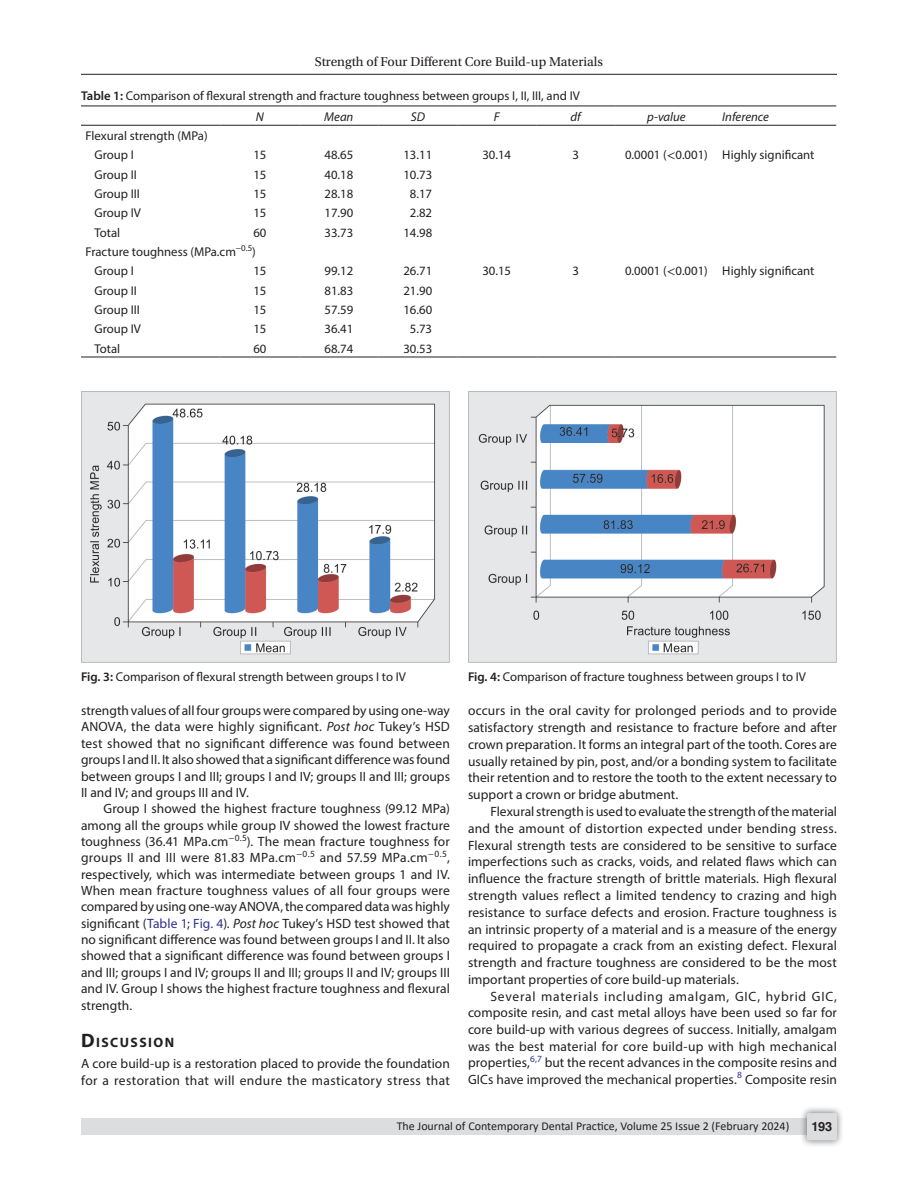
<style>
.page{position:relative;width:918px;height:1188px;background:#fff}
.page>*{position:absolute;margin:0;border:0;box-sizing:border-box;transform-origin:0 0}
.Head-1{font:700 13.65px "Myriad Pro";letter-spacing:.105em;color:#231f20}
.Para-Indent{font:13.5px/16.4px "Myriad Pro";letter-spacing:.005em;color:#231f20;text-align:justify}
.Para-NoIndent{font:13.5px/16.4px "Myriad Pro";letter-spacing:.005em;color:#231f20;text-align:justify}
.t1{font:13.5px "Utopia Std";color:#231f20}
.TableBody{font:12.75px "Myriad Pro";color:#231f20}
.FigCaption{font:12.75px "Myriad Pro";color:#231f20}
.TableCaption{font:12.75px "Myriad Pro";color:#231f20}
.TableHeader{font:italic 12.75px "Myriad Pro";color:#231f20}
.t2{font:700 12.75px "Helvetica LT Std";color:#231f20}
.t3{font:12px "Calibri";color:#231f20}
.s1{font-weight:600}
.s2{font-family:"STIX General"}
.s3{font-style:italic}
.s4{color:#2e3092}
.s5{font-size:19.5px}
</style>
<div class="page">
<hr style="left:81px;top:74px;width:756px;height:1px;background:#231f20">
<div style="left:81px;top:1119px;width:756px;height:16px;background:#dcdddf"></div>
<div style="left:800px;top:1106px;width:44px;height:41px;background:#231f20;opacity:.61"></div>
<div style="left:807px;top:1113px;width:30px;height:27px;background:#dcdddf;border-radius:2px"></div>
<hr style="left:81px;top:357px;width:139px;height:1px;background:#231f20">
<hr style="left:220px;top:357px;width:79px;height:1px;background:#231f20">
<hr style="left:299px;top:357px;width:79px;height:1px;background:#231f20">
<hr style="left:378px;top:357px;width:79px;height:1px;background:#231f20">
<hr style="left:457px;top:357px;width:79px;height:1px;background:#231f20">
<hr style="left:536px;top:357px;width:79px;height:1px;background:#231f20">
<hr style="left:615px;top:357px;width:103px;height:1px;background:#231f20">
<hr style="left:718px;top:357px;width:118px;height:1px;background:#231f20">
<hr style="left:81px;top:106px;width:139px;height:1px;background:#231f20">
<hr style="left:220px;top:106px;width:79px;height:1px;background:#231f20">
<hr style="left:299px;top:106px;width:79px;height:1px;background:#231f20">
<hr style="left:378px;top:106px;width:79px;height:1px;background:#231f20">
<hr style="left:457px;top:106px;width:79px;height:1px;background:#231f20">
<hr style="left:536px;top:106px;width:79px;height:1px;background:#231f20">
<hr style="left:615px;top:106px;width:103px;height:1px;background:#231f20">
<hr style="left:718px;top:106px;width:118px;height:1px;background:#231f20">
<hr style="left:81px;top:125px;width:139px;height:1px;background:#231f20">
<hr style="left:220px;top:125px;width:79px;height:1px;background:#231f20">
<hr style="left:299px;top:125px;width:79px;height:1px;background:#231f20">
<hr style="left:378px;top:125px;width:79px;height:1px;background:#231f20">
<hr style="left:457px;top:125px;width:79px;height:1px;background:#231f20">
<hr style="left:536px;top:125px;width:79px;height:1px;background:#231f20">
<hr style="left:615px;top:125px;width:103px;height:1px;background:#231f20">
<hr style="left:718px;top:125px;width:118px;height:1px;background:#231f20">
<img style="left:81px;top:391px;width:368px;height:271px">
<img style="left:468px;top:391px;width:368px;height:271px">
<p class="t1" style="left:315px;top:55px;width:290px">Strength of Four Different Core Build-up Materials</p>
<p class="TableCaption" style="left:81px;top:87px;width:500px"><span class="s1">Table 1:</span> Comparison of flexural strength and fracture toughness between groups I, II, III, and IV</p>
<p class="TableHeader" style="left:256px;top:109px;width:10px">N</p>
<p class="TableHeader" style="left:324px;top:109px;width:31px">Mean</p>
<p class="TableHeader" style="left:411px;top:109px;width:16px">SD</p>
<p class="TableHeader" style="left:494px;top:109px;width:7px">F</p>
<p class="TableHeader" style="left:571px;top:109px;width:12px">df</p>
<p class="TableHeader" style="left:647px;top:109px;width:40px">p-value</p>
<p class="TableHeader" style="left:722px;top:109px;width:48px">Inference</p>
<p class="TableBody" style="left:86px;top:128px;width:124px">Flexural strength (MPa)</p>
<p class="TableBody" style="left:94px;top:147px;width:41px">Group I</p>
<p class="TableBody" style="left:253px;top:147px;width:15px">15</p>
<p class="TableBody" style="left:324px;top:147px;width:30px">48.65</p>
<p class="TableBody" style="left:403px;top:147px;width:30px">13.11</p>
<p class="TableBody" style="left:482px;top:147px;width:30px">30.14</p>
<p class="TableBody" style="left:572px;top:147px;width:8px">3</p>
<p class="TableBody" style="left:625px;top:147px;width:84px">0.0001 (<span class="s2">&lt;</span>0.001)</p>
<p class="TableBody" style="left:722px;top:147px;width:94px">Highly significant</p>
<p class="TableBody" style="left:94px;top:167px;width:44px">Group II</p>
<p class="TableBody" style="left:253px;top:167px;width:15px">15</p>
<p class="TableBody" style="left:324px;top:167px;width:30px">40.18</p>
<p class="TableBody" style="left:403px;top:167px;width:30px">10.73</p>
<p class="TableBody" style="left:94px;top:186px;width:47px">Group III</p>
<p class="TableBody" style="left:253px;top:186px;width:15px">15</p>
<p class="TableBody" style="left:324px;top:186px;width:30px">28.18</p>
<p class="TableBody" style="left:410px;top:186px;width:24px">8.17</p>
<p class="TableBody" style="left:94px;top:205px;width:48px">Group IV</p>
<p class="TableBody" style="left:253px;top:205px;width:15px">15</p>
<p class="TableBody" style="left:324px;top:205px;width:30px">17.90</p>
<p class="TableBody" style="left:410px;top:205px;width:24px">2.82</p>
<p class="TableBody" style="left:94px;top:224px;width:27px">Total</p>
<p class="TableBody" style="left:253px;top:224px;width:15px">60</p>
<p class="TableBody" style="left:324px;top:224px;width:30px">33.73</p>
<p class="TableBody" style="left:403px;top:224px;width:30px">14.98</p>
<p class="TableBody" style="left:86px;top:244px;width:172px">Fracture toughness (MPa.cm<sup>−0.5</sup>)</p>
<p class="TableBody" style="left:94px;top:263px;width:41px">Group I</p>
<p class="TableBody" style="left:253px;top:263px;width:15px">15</p>
<p class="TableBody" style="left:324px;top:263px;width:30px">99.12</p>
<p class="TableBody" style="left:403px;top:263px;width:30px">26.71</p>
<p class="TableBody" style="left:482px;top:263px;width:30px">30.15</p>
<p class="TableBody" style="left:572px;top:263px;width:8px">3</p>
<p class="TableBody" style="left:625px;top:263px;width:84px">0.0001 (<span class="s2">&lt;</span>0.001)</p>
<p class="TableBody" style="left:722px;top:263px;width:94px">Highly significant</p>
<p class="TableBody" style="left:94px;top:282px;width:44px">Group II</p>
<p class="TableBody" style="left:253px;top:282px;width:15px">15</p>
<p class="TableBody" style="left:324px;top:282px;width:30px">81.83</p>
<p class="TableBody" style="left:403px;top:282px;width:30px">21.90</p>
<p class="TableBody" style="left:94px;top:302px;width:47px">Group III</p>
<p class="TableBody" style="left:253px;top:302px;width:15px">15</p>
<p class="TableBody" style="left:324px;top:302px;width:30px">57.59</p>
<p class="TableBody" style="left:403px;top:302px;width:30px">16.60</p>
<p class="TableBody" style="left:94px;top:321px;width:48px">Group IV</p>
<p class="TableBody" style="left:253px;top:321px;width:15px">15</p>
<p class="TableBody" style="left:324px;top:321px;width:30px">36.41</p>
<p class="TableBody" style="left:410px;top:321px;width:24px">5.73</p>
<p class="TableBody" style="left:94px;top:340px;width:27px">Total</p>
<p class="TableBody" style="left:253px;top:340px;width:15px">60</p>
<p class="TableBody" style="left:324px;top:340px;width:30px">68.74</p>
<p class="TableBody" style="left:403px;top:340px;width:30px">30.53</p>
<p class="FigCaption" style="left:81px;top:669px;width:326px"><span class="s1">Fig. 3:</span> Comparison of flexural strength between groups I to IV</p>
<p class="FigCaption" style="left:468px;top:669px;width:340px"><span class="s1">Fig. 4:</span> Comparison of fracture toughness between groups I to IV</p>
<p class="Para-NoIndent" style="left:81px;top:702px;width:371px">strength values of all four groups were compared by using one-way ANOVA, the data were highly significant. <span class="s3">Post hoc</span> Tukey’s HSD test showed that no significant difference was found between groups I and II. It also showed that a significant difference was found between groups I and III; groups I and IV; groups II and III; groups II and IV; and groups III and IV.</p>
<p class="Para-Indent" style="left:81px;top:800px;width:371px;text-indent:22px">Group I showed the highest fracture toughness (99.12 MPa) among all the groups while group IV showed the lowest fracture toughness (36.41 MPa.cm<sup>−0.5</sup>). The mean fracture toughness for groups II and III were 81.83 MPa.cm<sup>−0.5</sup> and 57.59 MPa.cm<sup>−0.5</sup>, respectively, which was intermediate between groups 1 and IV.<br>When mean fracture toughness values of all four groups were compared by using one-way ANOVA, the compared data was highly significant (<span class="s4">Table 1</span>; <span class="s4">Fig. 4</span>). <span class="s3">Post hoc</span> Tukey’s HSD test showed that no significant difference was found between groups I and II. It also showed that a significant difference was found between groups I and III; groups I and IV; groups II and III; groups II and IV; groups III and IV. Group I shows the highest fracture toughness and flexural strength.</p>
<p class="Head-1" style="left:81px;top:1034px;width:95px"><span class="s5">D</span>ISCUSSION</p>
<p class="Para-NoIndent" style="left:81px;top:1055px;width:371px">A core build-up is a restoration placed to provide the foundation for a restoration that will endure the masticatory stress that</p>
<p class="Para-NoIndent" style="left:468px;top:702px;width:371px;line-height:16.8px">occurs in the oral cavity for prolonged periods and to provide satisfactory strength and resistance to fracture before and after crown preparation. It forms an integral part of the tooth. Cores are usually retained by pin, post, and/or a bonding system to facilitate their retention and to restore the tooth to the extent necessary to support a crown or bridge abutment.</p>
<p class="Para-Indent" style="left:468px;top:803px;width:371px;line-height:16.8px;text-indent:22px">Flexural strength is used to evaluate the strength of the material and the amount of distortion expected under bending stress.<br>Flexural strength tests are considered to be sensitive to surface imperfections such as cracks, voids, and related flaws which can influence the fracture strength of brittle materials. High flexural strength values reflect a limited tendency to crazing and high resistance to surface defects and erosion. Fracture toughness is an intrinsic property of a material and is a measure of the energy required to propagate a crack from an existing defect. Flexural strength and fracture toughness are considered to be the most important properties of core build-up materials.</p>
<p class="Para-Indent" style="left:468px;top:988px;width:371px;text-indent:22px">Several materials including amalgam, GIC, hybrid GIC, composite resin, and cast metal alloys have been used so far for core build-up with various degrees of success. Initially, amalgam was the best material for core build-up with high mechanical properties,<sup>6,7</sup> but the recent advances in the composite resins and GICs have improved the mechanical properties.<sup>8</sup> Composite resin</p>
<p class="t3" style="left:397px;top:1117px;width:394px">The Journal of Contemporary Dental Practice, Volume 25 Issue 2 (February 2024)</p>
<p class="t2" style="left:812px;top:1119px;width:22px">193</p>
</div>
